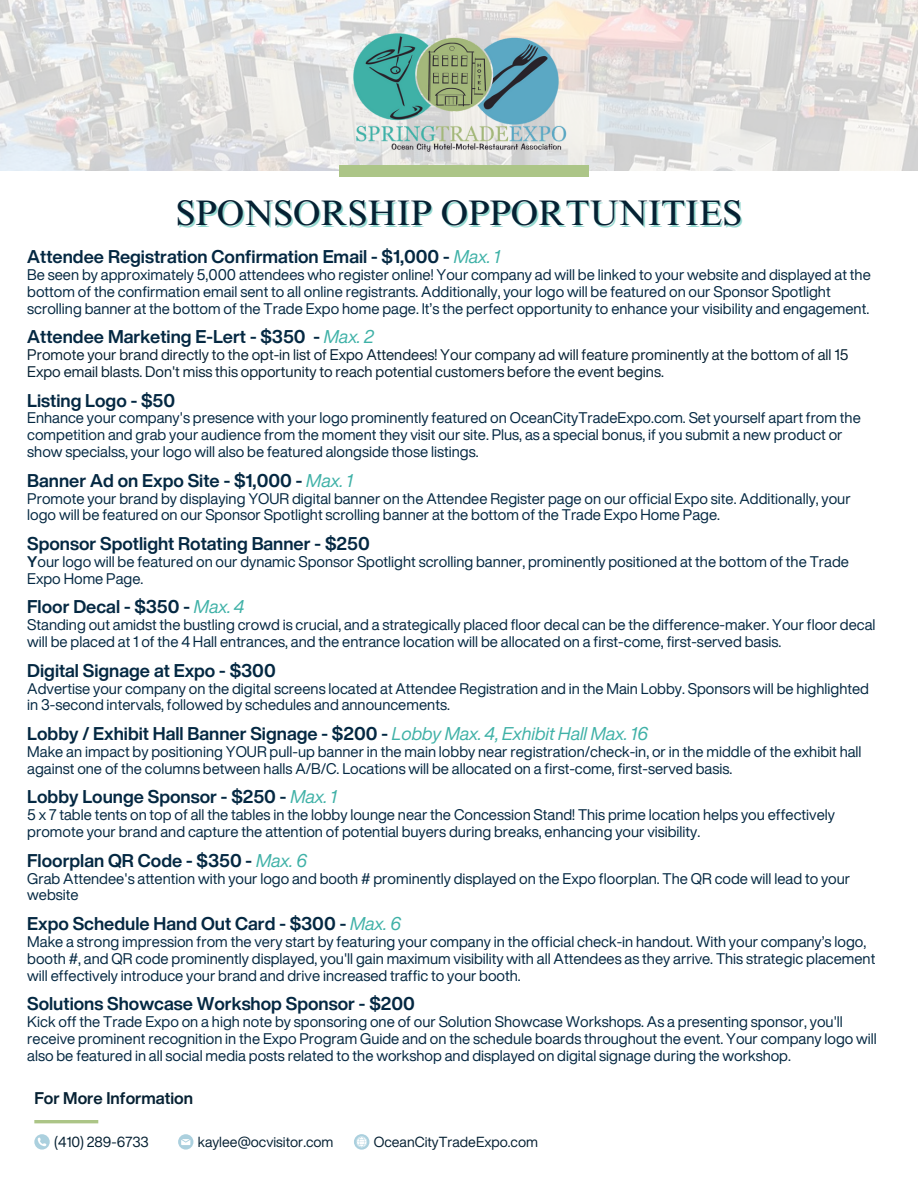
<style>
.page{position:relative;width:918px;height:1188px;background:#fff}
.page>*{position:absolute;margin:0;border:0;box-sizing:border-box;transform-origin:0 0}
.t1{font:35.55px "Times NRMT Pro";color:#062133}
.t2{font:700 18px "Helvetica Now Display";color:#042842}
.t3{font:700 16.5px "Helvetica Now Display";color:#062133}
.t4{font:15px/16.8px "Helvetica Now Display";color:#042842}
.t5{font:15px/16.8px "Helvetica Now Display";color:#062133}
.t6{font:14.25px "Helvetica Now Display";color:#062133}
.s1{font-weight:400;font-style:italic;color:#3fb1a7}
.s2{font-weight:700}
</style>
<div class="page">
<svg style="left:0;top:0;width:918px;height:173px;background:#e4e3e1"></svg>
<img style="left:352px;top:32px;width:214px;height:119px">
<div style="left:340px;top:165px;width:249px;height:12px;background:#acc587"></div>
<hr style="left:34px;top:1120px;width:64px;height:3px;background:#acc587">
<svg style="left:34px;top:1134px;width:16px;height:16px"></svg>
<svg style="left:178px;top:1134px;width:15px;height:16px"></svg>
<svg style="left:354px;top:1134px;width:15px;height:16px"></svg>
<svg style="left:355px;top:1136px;width:12px;height:11px"></svg>
<h3 class="t1" style="left:176px;top:200px;width:568px">SPONSORSHIP OPPORTUNITIES</h3>
<h3 class="t2" style="left:27px;top:243px;width:475px">Attendee Registration Confirmation Email - $1,000 - <span class="s1">Max. 1</span></h3>
<h3 class="t4" style="left:27px;top:266px;width:845px">Be seen by approximately 5,000 attendees who register online! Your company ad will be linked to your website and displayed at the bottom of the confirmation email sent to all online registrants. Additionally, your logo will be featured on our Sponsor Spotlight scrolling banner at the bottom of the Trade Expo home page. It’s the perfect opportunity to enhance your visibility and engagement.</h3>
<h3 class="t2" style="left:27px;top:323px;width:348px">Attendee Marketing E-Lert - $350 - <span class="s1">Max. 2</span></h3>
<h3 class="t5" style="left:27px;top:346px;width:823px">Promote your brand directly to the opt-in list of Expo Attendees! Your company ad will feature prominently at the bottom of all 15<br>Expo email blasts. Don't miss this opportunity to reach potential customers before the event begins.</h3>
<h3 class="t2" style="left:27px;top:387px;width:149px">Listing Logo - $50</h3>
<h3 class="t4" style="left:27px;top:409px;width:835px">Enhance your company's presence with your logo prominently featured on OceanCityTradeExpo.com. Set yourself apart from the competition and grab your audience from the moment they visit our site. Plus, as a special bonus, if you submit a new product or show specialss, your logo will also be featured alongside those listings.</h3>
<h3 class="t2" style="left:27px;top:467px;width:327px">Banner Ad on Expo Site - $1,000 - <span class="s1">Max. 1</span></h3>
<h3 class="t4" style="left:27px;top:490px;width:825px">Promote your brand by displaying YOUR digital banner on the Attendee Register page on our official Expo site. Additionally, your logo will be featured on our Sponsor Spotlight scrolling banner at the bottom of the Trade Expo Home Page.</h3>
<p class="t2" style="left:27px;top:530px;width:344px">Sponsor Spotlight Rotating Banner - $250</p>
<p class="t4" style="left:27px;top:553px;width:823px"><span class="s2">Y</span>our logo will be featured on our dynamic Sponsor Spotlight scrolling banner, prominently positioned at the bottom of the Trade<br>Expo Home Page.</p>
<h2 class="t2" style="left:27px;top:593px;width:219px">Floor Decal - $350 - <span class="s1">Max. 4</span></h2>
<h2 class="t4" style="left:27px;top:616px;width:850px">Standing out amidst the bustling crowd is crucial, and a strategically placed floor decal can be the difference-maker. Your floor decal will be placed at 1 of the 4 Hall entrances, and the entrance location will be allocated on a first-come, first-served basis.</h2>
<h3 class="t2" style="left:27px;top:657px;width:250px">Digital Signage at Expo - $300</h3>
<h3 class="t4" style="left:27px;top:680px;width:843px">Advertise your company on the digital screens located at Attendee Registration and in the Main Lobby. Sponsors will be highlighted in 3-second intervals, followed by schedules and announcements.</h3>
<h3 class="t2" style="left:27px;top:720px;width:622px">Lobby / Exhibit Hall Banner Signage - $200 - <span class="s1">Lobby Max. 4, Exhibit Hall Max. 16</span></h3>
<h3 class="t4" style="left:27px;top:743px;width:836px">Make an impact by positioning YOUR pull-up banner in the main lobby near registration/check-in, or in the middle of the exhibit hall against one of the columns between halls A/B/C. Locations will be allocated on a first-come, first-served basis.</h3>
<p class="t2" style="left:27px;top:783px;width:311px">Lobby Lounge Sponsor - $250 - <span class="s1">Max. 1</span></p>
<p class="t4" style="left:27px;top:806px;width:809px">5 x 7 table tents on top of all the tables in the lobby lounge near the Concession Stand! This prime location helps you effectively promote your brand and capture the attention of potential buyers during breaks, enhancing your visibility.</p>
<h3 class="t2" style="left:27px;top:847px;width:281px">Floorplan QR Code - $350 - <span class="s1">Max. 6</span></h3>
<h3 class="t4" style="left:27px;top:870px;width:824px">Grab Attendee's attention with your logo and booth # prominently displayed on the Expo floorplan. The QR code will lead to your website</h3>
<p class="t2" style="left:27px;top:910px;width:375px">Expo Schedule Hand Out Card - $300 - <span class="s1">Max. 6</span></p>
<p class="t4" style="left:27px;top:933px;width:850px">Make a strong impression from the very start by featuring your company in the official check-in handout. With your company’s logo, booth #, and QR code prominently displayed, you'll gain maximum visibility with all Attendees as they arrive. This strategic placement will effectively introduce your brand and drive increased traffic to your booth.</p>
<h3 class="t2" style="left:27px;top:990px;width:389px">Solutions Showcase Workshop Sponsor - $200</h3>
<h3 class="t4" style="left:27px;top:1013px;width:851px">Kick off the Trade Expo on a high note by sponsoring one of our Solution Showcase Workshops. As a presenting sponsor, you'll receive prominent recognition in the Expo Program Guide and on the schedule boards throughout the event. Your company logo will also be featured in all social media posts related to the workshop and displayed on digital signage during the workshop.</h3>
<h1 class="t3" style="left:34px;top:1086px;width:160px">For More Information</h1>
<h3 class="t6" style="left:54px;top:1131px;width:96px">(410) 289-6733</h3>
<h3 class="t6" style="left:198px;top:1131px;width:137px">kaylee@ocvisitor.com</h3>
<h3 class="t6" style="left:374px;top:1131px;width:166px">OceanCityTradeExpo.com</h3>
</div>
